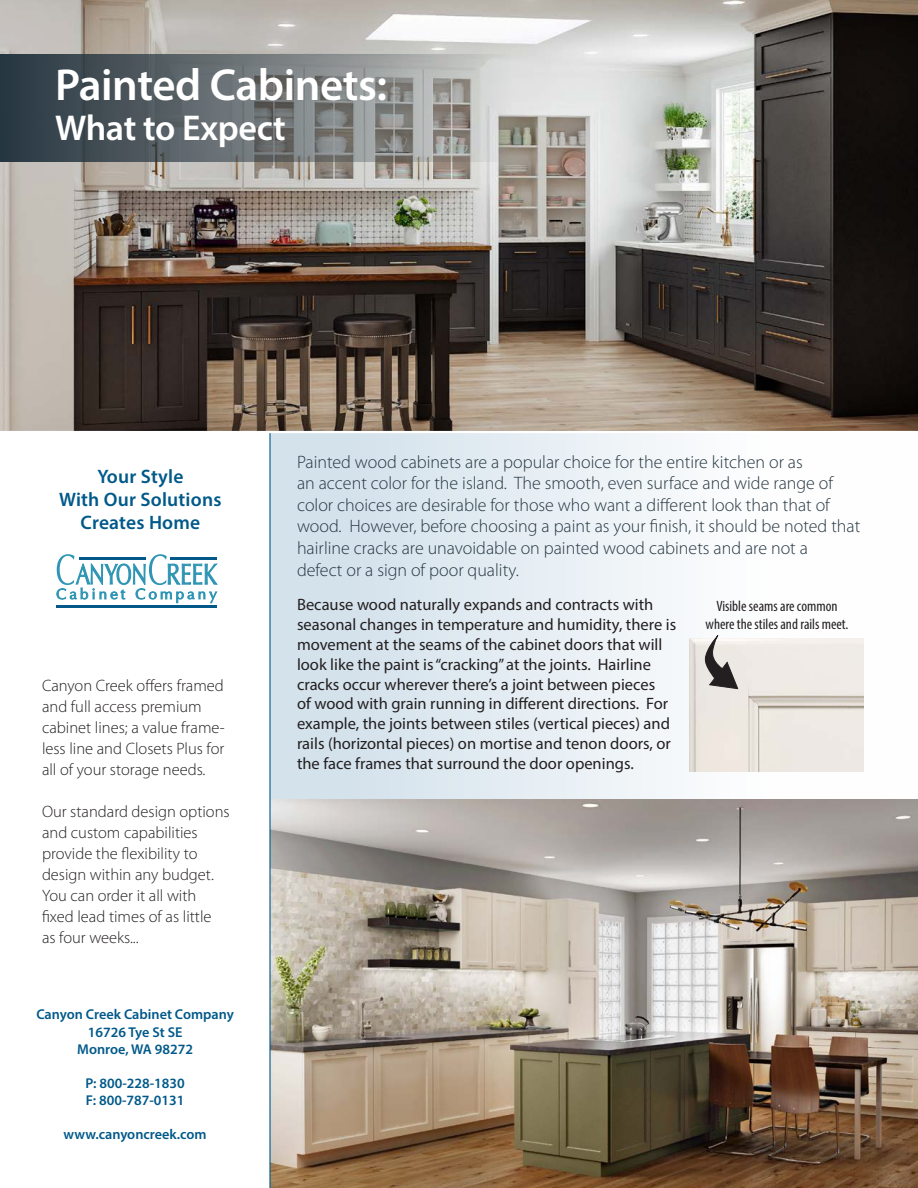
<style>
.page{position:relative;width:918px;height:1188px;background:#fff}
.page>*{position:absolute;margin:0;border:0;box-sizing:border-box;transform-origin:0 0}
.Page_Numbers_White{font:600 45px "Myriad Pro";letter-spacing:-.01em;color:#fff}
.Page_Numbers_White-2{font:600 36px "Myriad Pro";letter-spacing:-.01em;color:#fff}
.t1{font:600 19.5px/23.4px "Myriad Pro";letter-spacing:.01em;color:#01598a;text-align:center}
.t2{font:300 18px/21.6px "Myriad Pro";color:#263641}
.t3{font:16.5px/19.8px "Myriad Pro";color:#231f20}
.t4{font:300 16.5px/21px "Myriad Pro";color:#231f20}
.Item_Notes_Bulleted{font:condensed 15px/18px "Myriad Pro";color:#231f20;text-align:center}
.t5{font:600 14.25px "Myriad Pro";color:#01598a}
</style>
<div class="page">
<div style="left:270px;top:432px;width:648px;height:756px;background:linear-gradient(to right,#d0e0ea,#fff)"></div>
<img style="left:0;top:0;width:918px;height:431px">
<svg style="left:0;top:55px;width:550px;height:107px;background:#767b7d"></svg>
<img style="left:271px;top:800px;width:647px;height:388px">
<hr style="left:269px;top:431px;width:2px;height:757px;background:#01598a">
<hr style="left:0;top:431px;width:918px;height:2px;background:#fff">
<img style="left:689px;top:639px;width:175px;height:133px">
<svg style="left:703px;top:635px;width:35px;height:54px;background:#a4a09e"></svg>
<hr style="left:57px;top:606px;width:160px;height:2px;background:#01598a">
<svg style="left:57px;top:554px;width:160px;height:49px"></svg>
<p class="Page_Numbers_White" style="left:55px;top:56px;width:334px">Painted Cabinets:</p>
<p class="Page_Numbers_White-2" style="left:55px;top:105px;width:232px">What to Expect</p>
<p class="t1" style="left:59px;top:464px;width:164px">Your Style<br>With Our Solutions<br>Creates Home</p>
<p class="t4" style="left:42px;top:674px;width:184px">Canyon Creek offers framed and full access premium cabinet lines; a value frame&shy;less line and Closets Plus for all of your storage needs.</p>
<p class="t4" style="left:42px;top:800px;width:189px">Our standard design options and custom capabilities provide the flexibility to design within any budget.<br>You can order it all with fixed lead times of as little<br>as four weeks...</p>
<p class="t5" style="left:36px;top:1006px;width:199px">Canyon Creek Cabinet Company</p>
<p class="t5" style="left:88px;top:1023px;width:96px">16726 Tye St SE</p>
<p class="t5" style="left:77px;top:1040px;width:117px">Monroe, WA 98272</p>
<p class="t5" style="left:85px;top:1074px;width:101px">P: 800-228-1830</p>
<p class="t5" style="left:86px;top:1091px;width:100px">F: 800-787-0131</p>
<p class="t5" style="left:64px;top:1125px;width:145px">www.canyoncreek.com</p>
<p class="t2" style="left:297px;top:451px;width:565px">Painted wood cabinets are a popular choice for the entire kitchen or as<br>an accent color for the island. The smooth, even surface and wide range of color choices are desirable for those who want a different look than that of wood. However, before choosing a paint as your finish, it should be noted that hairline cracks are unavoidable on painted wood cabinets and are not a<br>defect or a sign of poor quality.</p>
<p class="t3" style="left:297px;top:595px;width:381px">Because wood naturally expands and contracts with seasonal changes in temperature and humidity, there is movement at the seams of the cabinet doors that will look like the paint is “cracking” at the joints. Hairline cracks occur wherever there’s a joint between pieces<br>of wood with grain running in different directions. For example, the joints between stiles (vertical pieces) and rails (horizontal pieces) on mortise and tenon doors, or the face frames that surround the door openings.</p>
<p class="Item_Notes_Bulleted" style="left:706px;top:597px;width:144px">Visible seams are common where the stiles and rails meet.</p>
</div>
